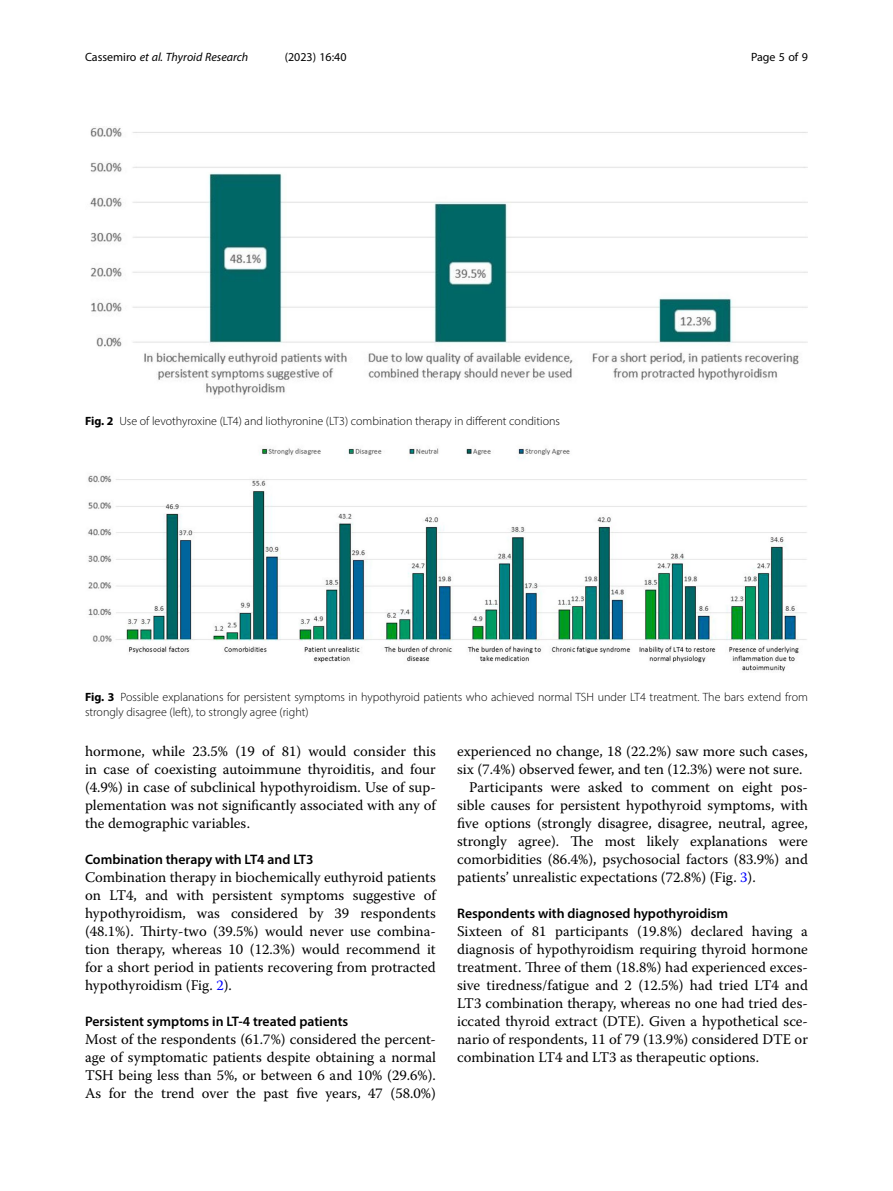
<style>
.page{position:relative;width:893px;height:1191px;background:#fff}
.page>*{position:absolute;margin:0;border:0;box-sizing:border-box;transform-origin:0 0}
.Body_Text{font:14.7px/18px "Warnock Pro";color:#000;text-align:justify}
.Body_Text_Indent{font:14.7px/18px "Warnock Pro";color:#000;text-align:justify}
.Head_2{font:600 13.8px "Myriad Pro";color:#000}
.Figure_Caption{font:300 12px/15px "Myriad Pro";color:#000}
.t1{font:italic 12px "Myriad Pro";color:#000}
.t2{font:12px "Myriad Pro";color:#000}
.s1{font-style:normal}
.s2{font-weight:700}
.s3{color:#00f}
</style>
<div class="page">
<img style="left:88px;top:448px;width:719px;height:224px">
<img style="left:90px;top:127px;width:718px;height:269px">
<p class="t1" style="left:85px;top:50px;width:165px"><span class="s1">Cassemiro</span> et al. Thyroid Research</p>
<p class="t2" style="left:285px;top:50px;width:63px">(2023) 16:40</p>
<p class="t2" style="left:751px;top:50px;width:58px">Page 5 of 9</p>
<p class="Figure_Caption" style="left:85px;top:414px;width:476px"><span class="s2">Fig. 2</span> Use of levothyroxine (LT4) and liothyronine (LT3) combination therapy in different conditions</p>
<p class="Figure_Caption" style="left:85px;top:689px;width:724px"><span class="s2">Fig. 3</span> Possible explanations for persistent symptoms in hypothyroid patients who achieved normal TSH under LT4 treatment. The bars extend from strongly disagree (left), to strongly agree (right)</p>
<p class="Body_Text" style="left:85px;top:742px;width:352px">hormone, while 23.5% (19 of 81) would consider this in case of coexisting autoimmune thyroiditis, and four (4.9%) in case of subclinical hypothyroidism. Use of sup&shy;plementation was not significantly associated with any of the demographic variables.</p>
<p class="Head_2" style="left:85px;top:851px;width:230px">Combination therapy with LT4 and LT3</p>
<p class="Body_Text" style="left:85px;top:868px;width:352px">Combination therapy in biochemically euthyroid patients on LT4, and with persistent symptoms suggestive of hypothyroidism, was considered by 39 respondents (48.1%). Thirty-two (39.5%) would never use combina&shy;tion therapy, whereas 10 (12.3%) would recommend it for a short period in patients recovering from protracted hypothyroidism (Fig. <span class="s3">2</span>).</p>
<p class="Head_2" style="left:85px;top:1013px;width:265px">Persistent symptoms in LT-4 treated patients</p>
<p class="Body_Text" style="left:85px;top:1030px;width:352px">Most of the respondents (61.7%) considered the percent&shy;age of symptomatic patients despite obtaining a normal TSH being less than 5%, or between 6 and 10% (29.6%).<br>As for the trend over the past five years, 47 (58.0%)</p>
<p class="Body_Text" style="left:457px;top:742px;width:352px">experienced no change, 18 (22.2%) saw more such cases, six (7.4%) observed fewer, and ten (12.3%) were not sure.</p>
<p class="Body_Text_Indent" style="left:457px;top:778px;width:352px;text-indent:12px">Participants were asked to comment on eight pos&shy;sible causes for persistent hypothyroid symptoms, with five options (strongly disagree, disagree, neutral, agree, strongly agree). The most likely explanations were comorbidities (86.4%), psychosocial factors (83.9%) and patients’ unrealistic expectations (72.8%) (Fig. <span class="s3">3</span>).</p>
<p class="Head_2" style="left:457px;top:905px;width:273px">Respondents with diagnosed hypothyroidism</p>
<p class="Body_Text" style="left:457px;top:922px;width:352px">Sixteen of 81 participants (19.8%) declared having a diagnosis of hypothyroidism requiring thyroid hormone treatment. Three of them (18.8%) had experienced exces&shy;sive tiredness/fatigue and 2 (12.5%) had tried LT4 and LT3 combination therapy, whereas no one had tried des&shy;iccated thyroid extract (DTE). Given a hypothetical sce&shy;nario of respondents, 11 of 79 (13.9%) considered DTE or combination LT4 and LT3 as therapeutic options.</p>
</div>
